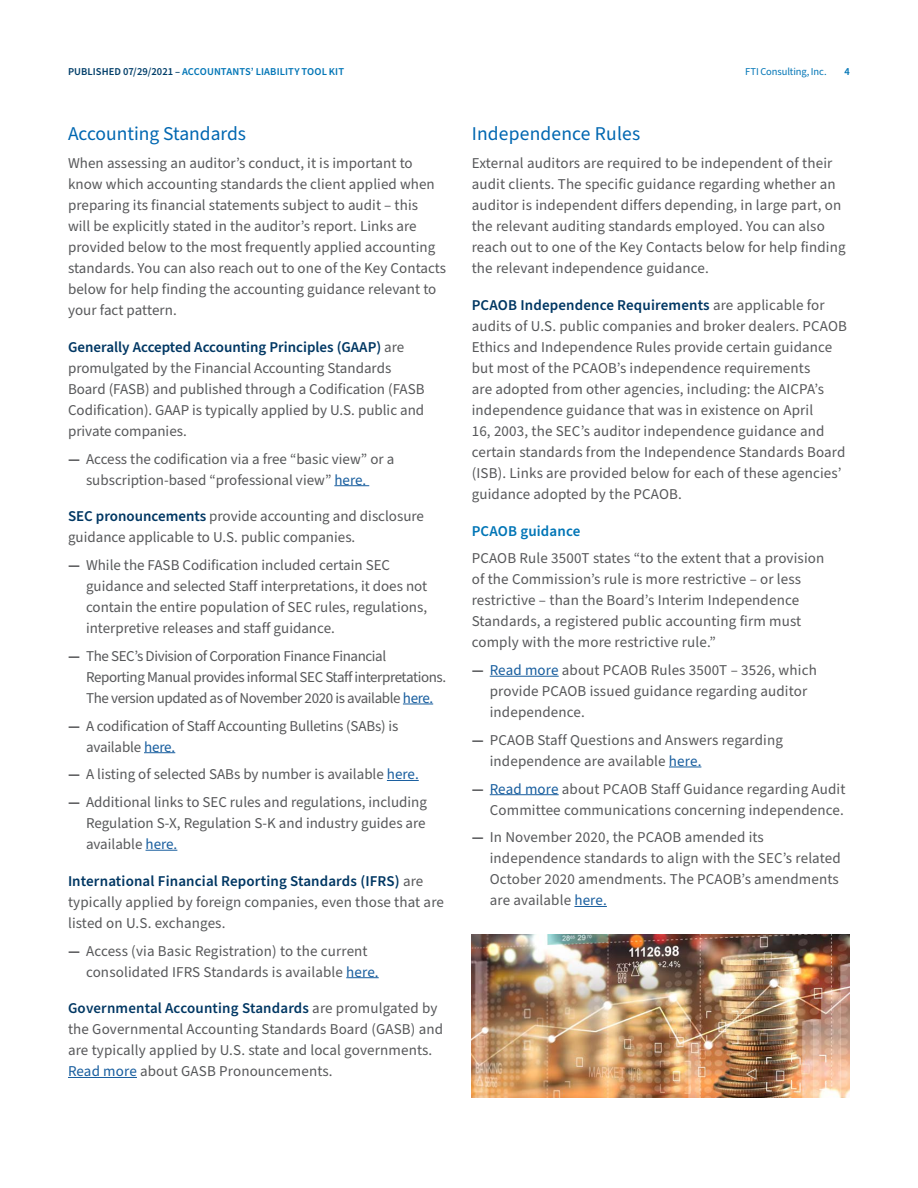
<style>
.page{position:relative;width:918px;height:1188px;background:#fff}
.page>*{position:absolute;margin:0;border:0;box-sizing:border-box;transform-origin:0 0}
.Subhead{font:19.5px "Source Sans Pro";color:#0067b1}
.Body_Copy{font:15px/21px "Source Sans Pro";color:#57585a}
.Body_copy{font:15px/21px "Source Sans Pro";letter-spacing:.005em;color:#57585a}
.Body_Copy-2{font:15px/21px "Source Sans Pro";letter-spacing:-.025em;color:#57585a}
.SubSub-_Medium_Blue{font:600 15px "Source Sans Pro";letter-spacing:.01em;color:#0075b6}
.Report_Label{font:600 10.5px "Source Sans Pro";letter-spacing:.005em;color:#0075b6}
.t1{font:10.5px "Source Sans Pro";letter-spacing:-.01em;color:#0075b6}
.s1{color:#003e69}
.s2{font-weight:600;color:#003763}
.s3{font-weight:700}
.s4{color:#175d9e}
.s5{font-family:"Source Sans Variable";color:#003763}
</style>
<div class="page">
<hr style="left:334px;top:485px;width:35px;height:1px;background:#175d9e">
<hr style="left:403px;top:704px;width:30px;height:1px;background:#175d9e">
<hr style="left:144px;top:752px;width:31px;height:1px;background:#175d9e">
<hr style="left:387px;top:780px;width:32px;height:1px;background:#175d9e">
<hr style="left:146px;top:850px;width:31px;height:1px;background:#175d9e">
<hr style="left:346px;top:977px;width:33px;height:1px;background:#175d9e">
<hr style="left:68px;top:1077px;width:69px;height:1px;background:#175d9e">
<hr style="left:490px;top:676px;width:69px;height:1px;background:#175d9e">
<hr style="left:669px;top:767px;width:32px;height:1px;background:#175d9e">
<hr style="left:490px;top:794px;width:69px;height:1px;background:#175d9e">
<hr style="left:574px;top:906px;width:33px;height:1px;background:#175d9e">
<img style="left:472px;top:934px;width:378px;height:164px">
<p class="Report_Label" style="left:68px;top:64px;width:278px"><span class="s1">PUBLISHED 07/29/2021 –</span> ACCOUNTANTS’ LIABILITY TOOL KIT</p>
<p class="t1" style="left:745px;top:64px;width:83px">FTI Consulting, Inc.</p>
<p class="Report_Label" style="left:845px;top:64px;width:7px">4</p>
<p class="Subhead" style="left:68px;top:121px;width:180px">Accounting Standards</p>
<p class="Body_copy" style="left:68px;top:153px;width:380px">When assessing an auditor’s conduct, it is important to know which accounting standards the client applied when preparing its financial statements subject to audit – this<br>will be explicitly stated in the auditor’s report. Links are provided below to the most frequently applied accounting standards. You can also reach out to one of the Key Contacts below for help finding the accounting guidance relevant to your fact pattern.</p>
<p class="Body_Copy" style="left:68px;top:337px;width:358px"><span class="s2">Generally Accepted Accounting Principles (GAAP)</span> are promulgated by the Financial Accounting Standards Board (FASB) and published through a Codification (FASB Codification). GAAP is typically applied by U.S. public and private companies.</p>
<p class="Body_Copy" style="left:86px;top:449px;width:310px;text-indent:-18px"><span class="s3">—</span> Access the codification via a free “basic view” or a subscription-based “professional view” <span class="s4">here.</span></p>
<p class="Body_Copy" style="left:68px;top:506px;width:358px"><span class="s2">SEC pronouncements</span> provide accounting and disclosure guidance applicable to U.S. public companies.</p>
<p class="Body_Copy" style="left:86px;top:555px;width:343px;text-indent:-18px"><span class="s3">—</span> While the FASB Codification included certain SEC guidance and selected Staff interpretations, it does not contain the entire population of SEC rules, regulations, interpretive releases and staff guidance.</p>
<p class="Body_Copy-2" style="left:86px;top:646px;width:362px;text-indent:-18px"><span class="s3">—</span> The SEC’s Division of Corporation Finance Financial<br>Reporting Manual provides informal SEC Staff interpretations.<br>The version updated as of November 2020 is available <span class="s4">here.</span></p>
<p class="Body_Copy" style="left:86px;top:716px;width:314px;text-indent:-18px"><span class="s3">—</span> A codification of Staff Accounting Bulletins (SABs) is available <span class="s4">here.</span></p>
<p class="Body_Copy" style="left:68px;top:764px;width:352px"><span class="s3">—</span> A listing of selected SABs by number is available <span class="s4">here.</span></p>
<p class="Body_Copy" style="left:86px;top:792px;width:342px;text-align:justify;text-indent:-18px"><span class="s3">—</span> Additional links to SEC rules and regulations, including Regulation S-X, Regulation S-K and industry guides are available <span class="s4">here.</span></p>
<p class="Body_copy" style="left:68px;top:871px;width:378px"><span class="s2">I nternational Financial Reporting Standards (I FRS)</span> are typically applied by foreign companies, even those that are listed on U.S. exchanges.</p>
<p class="Body_Copy" style="left:86px;top:941px;width:294px;text-indent:-18px"><span class="s3">—</span> Access (via Basic Registration) to the current consolidated IFRS Standards is available <span class="s4">here.</span></p>
<p class="Body_Copy" style="left:68px;top:998px;width:377px"><span class="s5">Governmental Accounting Standards</span> are promulgated by the Governmental Accounting Standards Board (GASB) and are typically applied by U.S. state and local governments.<br><span class="s4">Read more</span> about GASB Pronouncements.</p>
<p class="Subhead" style="left:472px;top:121px;width:170px">Independence Rules</p>
<p class="Body_copy" style="left:472px;top:153px;width:376px">External auditors are required to be independent of their audit clients. The specific guidance regarding whether an auditor is independent differs depending, in large part, on the relevant auditing standards employed. You can also reach out to one of the Key Contacts below for help finding the relevant independence guidance.</p>
<p class="Body_Copy" style="left:472px;top:295px;width:377px"><span class="s2">PCAOB I ndependence Requirements</span> are applicable for audits of U.S. public companies and broker dealers. PCAOB Ethics and Independence Rules provide certain guidance but most of the PCAOB’s independence requirements<br>are adopted from other agencies, including: the AICPA’s independence guidance that was in existence on April<br>16, 2003, the SEC’s auditor independence guidance and certain standards from the Independence Standards Board (ISB). Links are provided below for each of these agencies’ guidance adopted by the PCAOB.</p>
<p class="SubSub-_Medium_Blue" style="left:472px;top:521px;width:110px">PCAOB guidance</p>
<p class="Body_Copy" style="left:472px;top:548px;width:354px">PCAOB Rule 3500T states “to the extent that a provision of the Commission’s rule is more restrictive – or less restrictive – than the Board’s Interim Independence Standards, a registered public accounting firm must comply with the more restrictive rule.”</p>
<p class="Body_Copy" style="left:490px;top:660px;width:329px;text-indent:-18px"><span class="s3">—</span> <span class="s4">Read more</span> about PCAOB Rules 3500T – 3526, which provide PCAOB issued guidance regarding auditor independence.</p>
<p class="Body_Copy" style="left:490px;top:730px;width:295px;text-indent:-18px"><span class="s3">—</span> PCAOB Staff Questions and Answers regarding independence are available <span class="s4">here.</span></p>
<p class="Body_Copy" style="left:472px;top:779px;width:375px;text-align:right"><span class="s3">—</span> <span class="s4">Read more</span> about PCAOB Staff Guidance regarding Audit<br>Committee communications concerning independence.</p>
<p class="Body_Copy" style="left:490px;top:827px;width:353px;text-indent:-18px"><span class="s3">—</span> In November 2020, the PCAOB amended its independence standards to align with the SEC’s related October 2020 amendments. The PCAOB’s amendments are available <span class="s4">here.</span></p>
</div>
